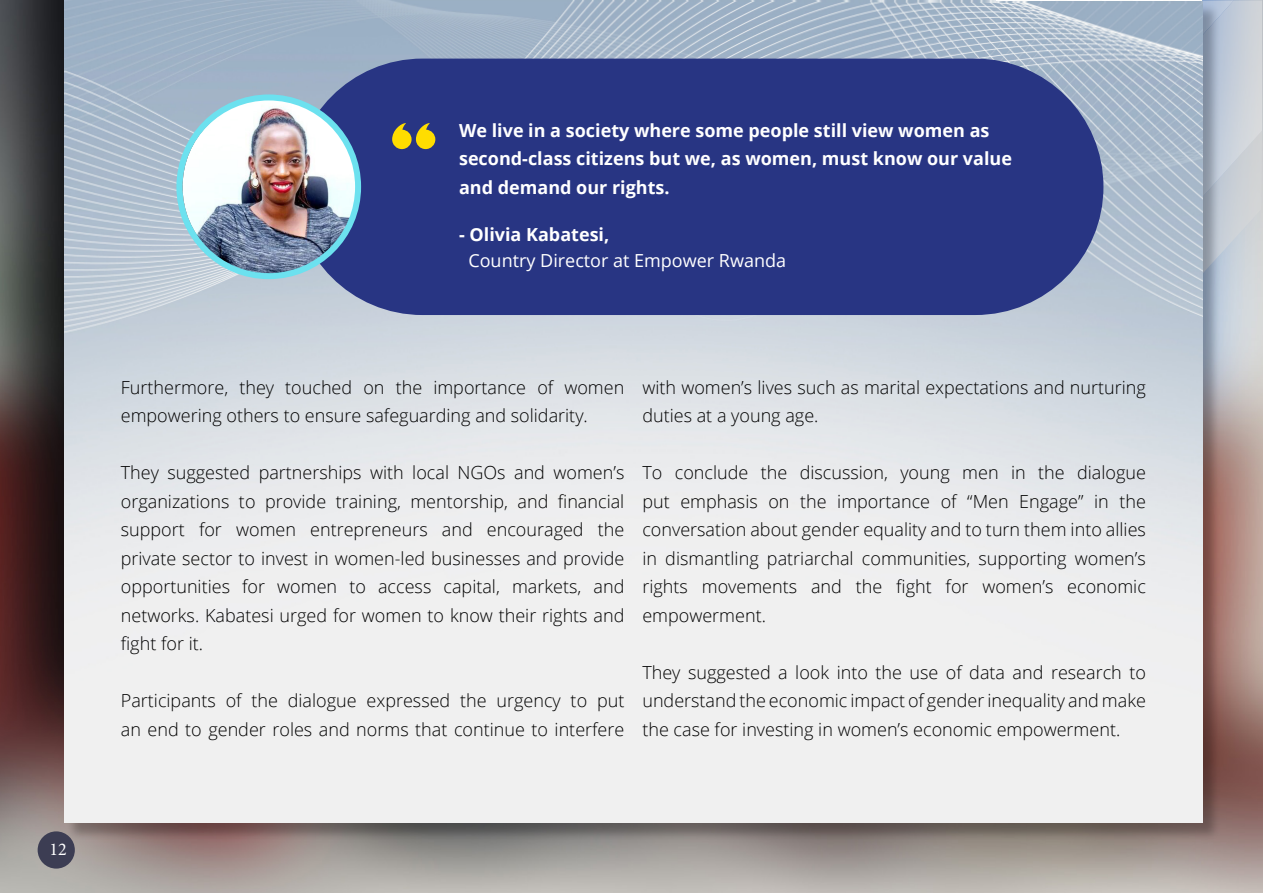
<style>
.page{position:relative;width:1263px;height:893px;background:#fff}
.page>*{position:absolute;margin:0;border:0;box-sizing:border-box;transform-origin:0 0}
.t1{font:300 18px/28.5px "Open Sans";color:#000}
.t2{font:700 18px/28.5px "Open Sans";color:#fff}
.t3{font:18px "Open Sans";color:#fff}
.t4{font:18px "Minion Pro";color:#fff}
</style>
<div class="page">
<img style="left:1px;top:0;width:1262px;height:893px">
<svg style="left:1220px;top:286px;width:42px;height:93px;background:#cfd4d9"></svg>
<svg style="left:1202px;top:0;width:60px;height:286px;background:#c9d0d8"></svg>
<div style="left:66px;top:3px;width:1154px;height:839px;background:#000;opacity:.25"></div>
<img style="left:64px;top:149px;width:1138px;height:673px">
<div style="left:294px;top:59px;width:809px;height:256px;background:#283583;border-radius:128px"></div>
<img style="left:183px;top:98px;width:177px;height:177px;border-radius:89px">
<div style="left:176px;top:94px;width:185px;height:185px;border:6px solid #6ce1ef;border-radius:50%"></div>
<svg style="left:64px;top:0;width:1138px;height:149px"></svg>
<div style="left:38px;top:831px;width:37px;height:38px;background:#3c3d53;border-radius:50%"></div>
<p class="t4" style="left:50px;top:837px;width:19px">12</p>
<p class="t2" style="left:459px;top:116px;width:554px">We live in a society where some people still view women as second-class citizens but we, as women, must know our value and demand our rights.</p>
<p class="t2" style="left:459px;top:220px;width:152px">- Olivia Kabatesi,</p>
<p class="t3" style="left:468px;top:248px;width:319px">Country Director at Empower Rwanda</p>
<p class="t1" style="left:121px;top:372px;width:505px">Furthermore, they touched on the importance of women empowering others to ensure safeguarding and solidarity.</p>
<p class="t1" style="left:121px;top:458px;width:505px;text-align:justify">They suggested partnerships with local NGOs and women’s organizations to provide training, mentorship, and financial support for women entrepreneurs and encouraged the private sector to invest in women-led businesses and provide opportunities for women to access capital, markets, and networks. Kabatesi urged for women to know their rights and fight for it.</p>
<p class="t1" style="left:121px;top:686px;width:505px">Participants of the dialogue expressed the urgency to put an end to gender roles and norms that continue to interfere</p>
<p class="t1" style="left:642px;top:372px;width:505px">with women’s lives such as marital expectations and nurturing duties at a young age.</p>
<p class="t1" style="left:642px;top:458px;width:505px;text-align:justify">To conclude the discussion, young men in the dialogue put emphasis on the importance of “Men Engage” in the conversation about gender equality and to turn them into allies in dismantling patriarchal communities, supporting women’s rights movements and the fight for women’s economic empowerment.</p>
<p class="t1" style="left:642px;top:657px;width:505px;text-align:justify">They suggested a look into the use of data and research to understand the economic impact of gender inequality and make the case for investing in women’s economic empowerment.</p>
</div>
